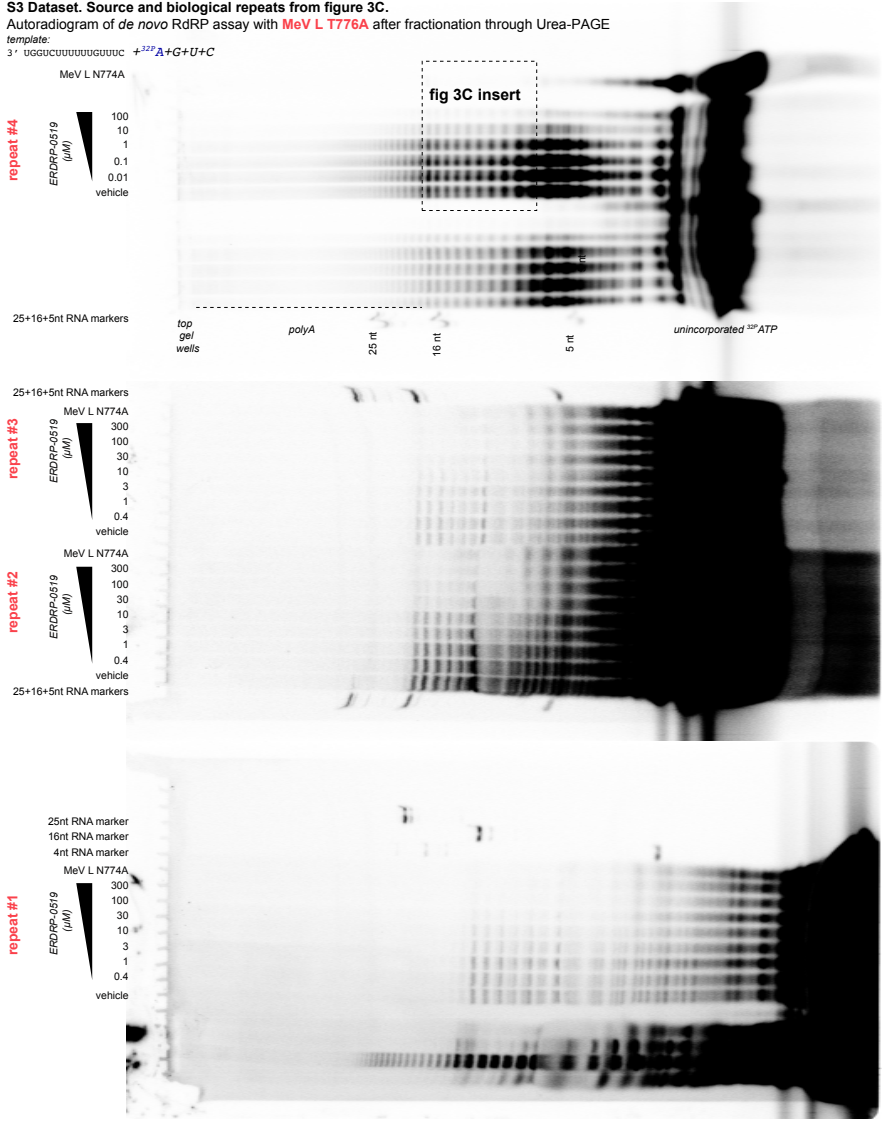
<style>
.page{position:relative;width:882px;height:1134px;background:#fff}
.page>*{position:absolute;margin:0;border:0;box-sizing:border-box;transform-origin:0 0}
.t1{font:700 15.75px "Arial";color:#000}
.t2{font:14px/16.8px "Arial";color:#000}
.t3{font:700 14px "Arial";color:#fa414b}
.t4{font:italic 14px "Courier";color:#000}
.t5{font:10.5px "Arial";color:#070606}
.t6{font:10.5px/15.2px "Arial";color:#000;text-align:center}
.t7{font:italic 10.5px/12.8px "Arial";letter-spacing:-.005em;color:#070606}
.t8{font:italic 10.5px/12.6px "Arial";color:#000;text-align:center}
.t9{font:10.5px "Courier";color:#000}
.s1{font-weight:700}
.s2{font-style:italic}
.s3{font-weight:700;color:#fa414b}
.s4{color:#0505a5}
</style>
<div class="page">
<img style="left:126px;top:380px;width:756px;height:739px">
<img style="left:132px;top:2px;width:748px;height:378px">
<div style="left:422px;top:61px;width:115px;height:150px;border:1px dashed #000"></div>
<svg style="left:76px;top:112px;width:16px;height:68px"></svg>
<svg style="left:76px;top:423px;width:16px;height:95px"></svg>
<svg style="left:196px;top:307px;width:226px;height:1px"></svg>
<svg style="left:76px;top:567px;width:16px;height:95px"></svg>
<svg style="left:76px;top:883px;width:16px;height:96px"></svg>
<p class="t2" style="left:7px;top:-1px;width:605px"><span class="s1">S</span><span class="s1">3</span> <span class="s1">Dataset. Source and biological repeats from</span> <span class="s1">f</span><span class="s1">igure 3C.<br></span>Autoradiogram of <span class="s2">de novo</span> RdRP assay with <span class="s3">MeV L T776A</span> after fractionation through Urea-PAGE</p>
<p class="t4" style="left:132px;top:40px;width:83px">+<sup>32P</sup><span class="s4">A</span>+G+U+C</p>
<p class="t8" style="left:7px;top:33px;width:45px">template:</p>
<p class="t9" style="left:7px;top:44px;width:119px">3’ UGGUCUUUUUUGUUUC</p>
<p class="t3" style="left:3px;top:181px;width:63px;rotate:-90deg">repeat #4</p>
<p class="t5" style="left:60px;top:67px;width:66px">MeV L N774A</p>
<p class="t7" style="left:48px;top:162px;width:41px;text-indent:-24px;rotate:-90deg">ERDRP-0519 (µM)</p>
<p class="t5" style="left:111px;top:110px;width:19px">100</p>
<p class="t5" style="left:117px;top:123px;width:13px">10</p>
<p class="t5" style="left:123px;top:138px;width:7px">1</p>
<p class="t5" style="left:114px;top:154px;width:16px">0.1</p>
<p class="t5" style="left:108px;top:171px;width:22px">0.01</p>
<p class="t5" style="left:96px;top:185px;width:34px">vehicle</p>
<p class="t6" style="left:13px;top:311px;width:117px">25+16+5nt RNA markers</p>
<p class="t6" style="left:13px;top:385px;width:117px">25+16+5nt RNA markers</p>
<p class="t3" style="left:3px;top:479px;width:63px;rotate:-90deg">repeat #3</p>
<p class="t3" style="left:3px;top:633px;width:63px;rotate:-90deg">repeat #2</p>
<p class="t5" style="left:64px;top:405px;width:66px">MeV L N774A</p>
<p class="t7" style="left:48px;top:459px;width:41px;text-indent:-24px;rotate:-90deg">ERDRP-0519 (µM)</p>
<p class="t5" style="left:111px;top:420px;width:19px">300</p>
<p class="t5" style="left:111px;top:435px;width:19px">100</p>
<p class="t5" style="left:117px;top:450px;width:13px">30</p>
<p class="t5" style="left:117px;top:465px;width:13px">10</p>
<p class="t5" style="left:123px;top:480px;width:7px">3</p>
<p class="t5" style="left:123px;top:495px;width:7px">1</p>
<p class="t5" style="left:114px;top:510px;width:16px">0.4</p>
<p class="t5" style="left:96px;top:525px;width:34px">vehicle</p>
<p class="t5" style="left:64px;top:547px;width:66px">MeV L N774A</p>
<p class="t7" style="left:48px;top:615px;width:41px;text-indent:-24px;rotate:-90deg">ERDRP-0519 (µM)</p>
<p class="t5" style="left:111px;top:562px;width:19px">300</p>
<p class="t5" style="left:111px;top:577px;width:19px">100</p>
<p class="t5" style="left:117px;top:592px;width:13px">30</p>
<p class="t5" style="left:117px;top:607px;width:13px">10</p>
<p class="t5" style="left:123px;top:623px;width:7px">3</p>
<p class="t5" style="left:123px;top:638px;width:7px">1</p>
<p class="t5" style="left:114px;top:653px;width:16px">0.4</p>
<p class="t5" style="left:96px;top:668px;width:34px">vehicle</p>
<p class="t6" style="left:13px;top:684px;width:117px">25+16+5nt RNA markers</p>
<p class="t8" style="left:176px;top:317px;width:25px">top gel wells</p>
<p class="t3" style="left:3px;top:955px;width:63px;rotate:-90deg">repeat #1</p>
<p class="t6" style="left:48px;top:814px;width:82px">25nt RNA marker</p>
<p class="t6" style="left:48px;top:829px;width:82px">16nt RNA marker<br>4nt RNA marker</p>
<p class="t5" style="left:64px;top:863px;width:66px">MeV L N774A</p>
<p class="t7" style="left:48px;top:932px;width:41px;text-indent:-24px;rotate:-90deg">ERDRP-0519 (µM)</p>
<p class="t5" style="left:111px;top:878px;width:19px">300</p>
<p class="t5" style="left:111px;top:893px;width:19px">100</p>
<p class="t5" style="left:117px;top:909px;width:13px">30</p>
<p class="t5" style="left:117px;top:924px;width:13px">10</p>
<p class="t5" style="left:123px;top:939px;width:7px">3</p>
<p class="t5" style="left:123px;top:954px;width:7px">1</p>
<p class="t5" style="left:114px;top:969px;width:16px">0.4</p>
<p class="t5" style="left:96px;top:988px;width:34px">vehicle</p>
<p class="t1" style="left:430px;top:84px;width:93px">fig 3C insert</p>
<p class="t6" style="left:574px;top:272px;width:19px;rotate:-90deg">5 nt</p>
<p class="t8" style="left:289px;top:323px;width:28px">polyA</p>
<p class="t8" style="left:674px;top:323px;width:105px">unincorporated <sup>32P</sup>ATP</p>
<p class="t6" style="left:365px;top:355px;width:25px;rotate:-90deg">25 nt</p>
<p class="t6" style="left:429px;top:357px;width:25px;rotate:-90deg">16 nt</p>
<p class="t6" style="left:562px;top:352px;width:19px;rotate:-90deg">5 nt</p>
</div>
